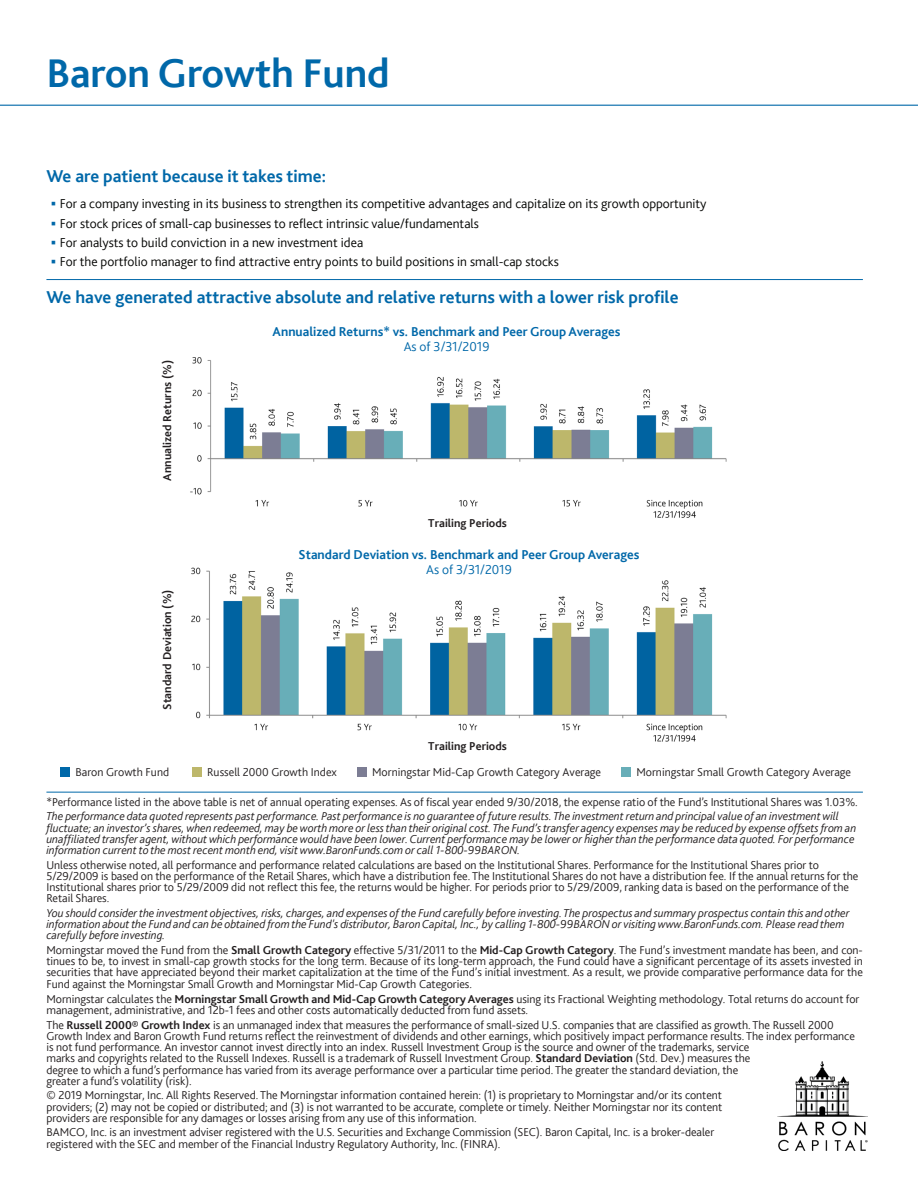
<style>
.page{position:relative;width:918px;height:1188px;background:#fff}
.page>*{position:absolute;margin:0;border:0;box-sizing:border-box;transform-origin:0 0}
.Title_Text_para_abo{font:700 42px "Bliss 2";letter-spacing:-.005em;color:#0068a9}
.Bullet_8pts{font:700 18px "Bliss 2";color:#0068a9}
.t1{font:300 13.5px "Bliss 2";color:#040503}
.Bullet_8pts-2{font:700 13.5px "Bliss 2";color:#0068a9}
.Bullet_8pts-3{font:300 13.5px "Bliss 2";color:#0068a9}
.Bullet_8pts-4{font:300 12px/11.2px "Bliss 2";letter-spacing:-.005em;color:#231f20}
.Bullet_8pts-5{font:italic 300 12px/11.2px "Bliss 2";letter-spacing:-.005em;color:#231f20}
.Bullet_9pt_box{font:300 12px/11.2px "Bliss 2";color:#231f20;text-align:justify}
.Bullet_9pt_box-2{font:700 12px "Bliss 2";color:#231f20}
.s1{font-weight:700}
</style>
<div class="page">
<img style="left:190px;top:357px;width:537px;height:161px">
<img style="left:191px;top:567px;width:536px;height:175px">
<hr style="left:0;top:105px;width:918px;height:1px;background:#0068a9">
<hr style="left:46px;top:792px;width:817px;height:1px;background:#0068a9">
<hr style="left:46px;top:279px;width:817px;height:1px;background:#0068a9">
<div style="left:383px;top:511px;width:169px;height:23px;background:#fff"></div>
<div style="left:383px;top:733px;width:169px;height:24px;background:#fff"></div>
<div style="left:60px;top:767px;width:9px;height:10px;background:#0068a9"></div>
<div style="left:192px;top:767px;width:10px;height:10px;background:#bdb76b"></div>
<div style="left:357px;top:767px;width:10px;height:10px;background:#7c7d94"></div>
<div style="left:621px;top:767px;width:10px;height:10px;background:#68aeb8"></div>
<img style="left:778px;top:1061px;width:89px;height:90px">
<p class="Title_Text_para_abo" style="left:46px;top:47px;width:345px">Baron Growth Fund</p>
<p class="Bullet_8pts" style="left:46px;top:165px;width:281px">We are patient because it takes time:</p>
<p class="t1" style="left:60px;top:195px;width:648px">For a company investing in its business to strengthen its competitive advantages and capitalize on its growth opportunity</p>
<p class="t1" style="left:60px;top:215px;width:421px">For stock prices of small-cap businesses to reflect intrinsic value/fundamentals</p>
<p class="t1" style="left:60px;top:234px;width:305px">For analysts to build conviction in a new investment idea</p>
<p class="t1" style="left:60px;top:253px;width:501px">For the portfolio manager to find attractive entry points to build positions in small-cap stocks</p>
<p class="Bullet_8pts" style="left:46px;top:286px;width:634px">We have generated attractive absolute and relative returns with a lower risk profile</p>
<p class="Bullet_8pts-2" style="left:273px;top:323px;width:349px">Annualized Returns* vs. Benchmark and Peer Group Averages</p>
<p class="Bullet_8pts-3" style="left:404px;top:338px;width:87px">As of 3/31/2019</p>
<p class="Bullet_9pt_box-2" style="left:160px;top:481px;width:122px;rotate:-90deg">Annualized Returns (%)</p>
<p class="Bullet_9pt_box-2" style="left:160px;top:710px;width:122px;rotate:-90deg">Standard Deviation (%)</p>
<p class="Bullet_9pt_box-2" style="left:428px;top:516px;width:80px">Trailing Periods</p>
<p class="Bullet_8pts-2" style="left:299px;top:546px;width:343px">Standard Deviation vs. Benchmark and Peer Group Averages</p>
<p class="Bullet_8pts-3" style="left:426px;top:561px;width:87px">As of 3/31/2019</p>
<p class="Bullet_9pt_box-2" style="left:428px;top:739px;width:80px">Trailing Periods</p>
<p class="Bullet_9pt_box" style="left:75px;top:767px;width:95px">Baron Growth Fund</p>
<p class="Bullet_9pt_box" style="left:207px;top:767px;width:131px">Russell 2000 Growth Index</p>
<p class="Bullet_9pt_box" style="left:372px;top:767px;width:231px">Morningstar Mid-Cap Growth Category Average</p>
<p class="Bullet_9pt_box" style="left:636px;top:767px;width:216px">Morningstar Small Growth Category Average</p>
<p class="Bullet_8pts-4" style="left:46px;top:796px;width:813px">*Performance listed in the above table is net of annual operating expenses. As of fiscal year ended 9/30/2018, the expense ratio of the Fund’s Institutional Shares was 1.03%.</p>
<p class="Bullet_8pts-5" style="left:46px;top:811px;width:811px">The performance data quoted represents past performance. Past performance is no guarantee of future results. The investment return and principal value of an investment will fluctuate; an investor’s shares, when redeemed, may be worth more or less than their original cost. The Fund’s transfer agency expenses may be reduced by expense offsets from an unaffiliated transfer agent, without which performance would have been lower. Current performance may be lower or higher than the performance data quoted. For performance information current to the most recent month end, visit www.BaronFunds.com or call 1-800-99BARON.</p>
<p class="Bullet_8pts-4" style="left:46px;top:859px;width:814px">Unless otherwise noted, all performance and performance related calculations are based on the Institutional Shares. Performance for the Institutional Shares prior to 5/29/2009 is based on the performance of the Retail Shares, which have a distribution fee. The Institutional Shares do not have a distribution fee. If the annual returns for the Institutional shares prior to 5/29/2009 did not reflect this fee, the returns would be higher. For periods prior to 5/29/2009, ranking data is based on the performance of the Retail Shares.</p>
<p class="Bullet_8pts-5" style="left:46px;top:907px;width:805px">You should consider the investment objectives, risks, charges, and expenses of the Fund carefully before investing. The prospectus and summary prospectus contain this and other information about the Fund and can be obtained from the Fund's distributor, Baron Capital, Inc., by calling 1-800-99BARON or visiting www.BaronFunds.com. Please read them carefully before investing.</p>
<p class="Bullet_9pt_box" style="left:46px;top:944px;width:818px">Morningstar moved the Fund from the <span class="s1">Small Growth Category</span> effective 5/31/2011 to the <span class="s1">Mid-Cap Growth Category</span>. The Fund’s investment mandate has been, and con&shy;tinues to be, to invest in small-cap growth stocks for the long term. Because of its long-term approach, the Fund could have a significant percentage of its assets invested in securities that have appreciated beyond their market capitalization at the time of the Fund’s initial investment. As a result, we provide comparative performance data for the Fund against the Morningstar Small Growth and Morningstar Mid-Cap Growth Categories.</p>
<p class="Bullet_8pts-4" style="left:46px;top:993px;width:814px">Morningstar calculates the <span class="s1">Morningstar Small Growth and Mid-Cap Growth Category Averages</span> using its Fractional Weighting methodology. Total returns do account for management, administrative, and 12b-1 fees and other costs automatically deducted from fund assets.</p>
<p class="Bullet_8pts-4" style="left:46px;top:1019px;width:810px">The <span class="s1">Russell 2000® Growth Index</span> is an unmanaged index that measures the performance of small-sized U.S. companies that are classified as growth. The Russell 2000<br>Growth Index and Baron Growth Fund returns reflect the reinvestment of dividends and other earnings, which positively impact performance results. The index performance is not fund performance. An investor cannot invest directly into an index. Russell Investment Group is the source and owner of the trademarks, service<br>marks and copyrights related to the Russell Indexes. Russell is a trademark of Russell Investment Group. <span class="s1">Standard Deviation</span> (Std. Dev.) measures the<br>degree to which a fund’s performance has varied from its average performance over a particular time period. The greater the standard deviation, the<br>greater a fund’s volatility (risk).</p>
<p class="Bullet_8pts-4" style="left:46px;top:1090px;width:677px;text-align:justify">© 2019 Morningstar, Inc. All Rights Reserved. The Morningstar information contained herein: (1) is proprietary to Morningstar and/or its content providers; (2) may not be copied or distributed; and (3) is not warranted to be accurate, complete or timely. Neither Morningstar nor its content providers are responsible for any damages or losses arising from any use of this information.</p>
<p class="Bullet_8pts-4" style="left:46px;top:1127px;width:669px">BAMCO, Inc. is an investment adviser registered with the U.S. Securities and Exchange Commission (SEC). Baron Capital, Inc. is a broker-dealer registered with the SEC and member of the Financial Industry Regulatory Authority, Inc. (FINRA).</p>
</div>
